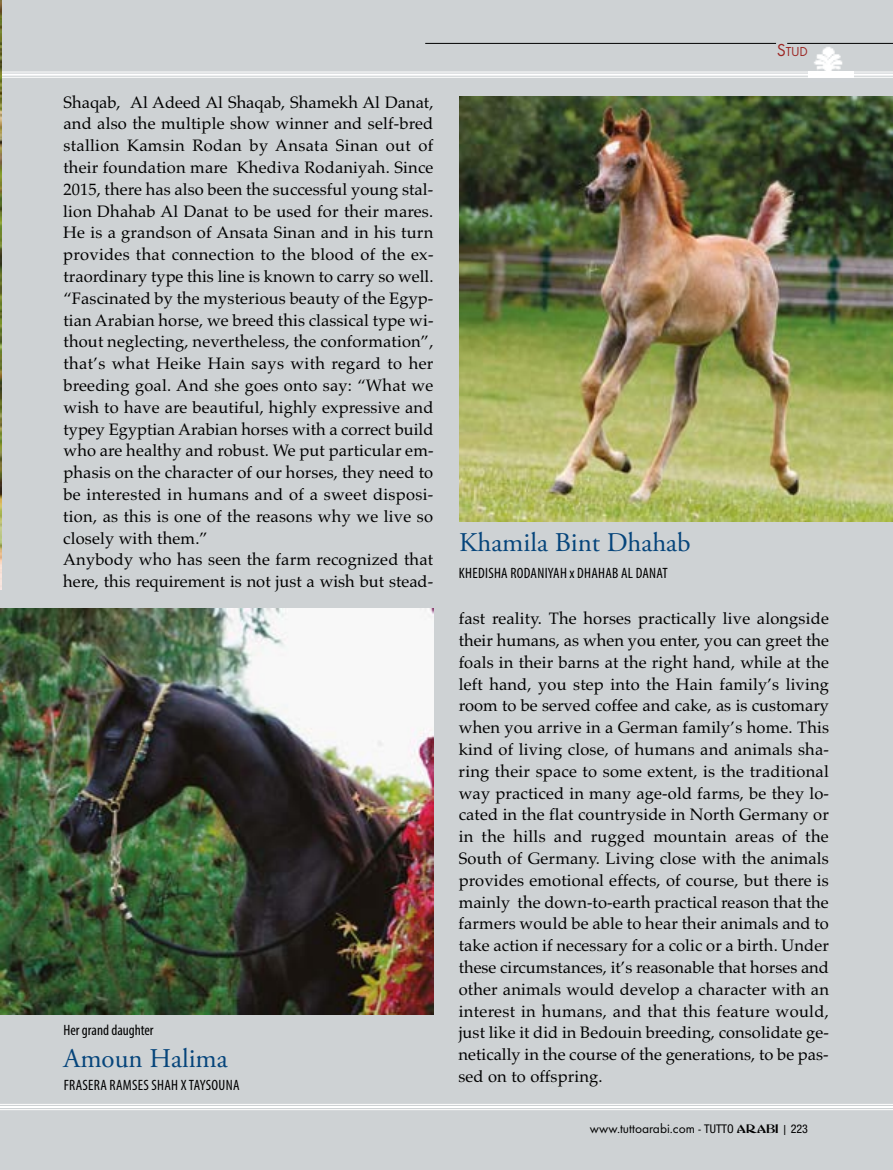
<style>
.page{position:relative;width:893px;height:1170px;background:#fff}
.page>*{position:absolute;margin:0;border:0;box-sizing:border-box;transform-origin:0 0}
.t1{font:27px "Adobe Garamond Pro";color:#06457b}
.t2{font:16.5px/21.8px "Palatino";letter-spacing:.01em;color:#000}
.t3{font:condensed 15px "Myriad Pro";letter-spacing:.02em;color:#000}
.t4{font:13.5px "Futura T";color:#000}
.t5{font:13.5px "Futura T";color:#9c2724}
.s1{font-size:18px}
.s2{font-family:"Helvetica Neue";font-stretch:condensed;font-size:12px}
.s3{font-family:"Abbess";font-size:12px}
.s4{font-size:12px}
</style>
<div class="page">
<div style="left:0;top:0;width:893px;height:1169px;background:#ced2d4"></div>
<hr style="left:0;top:72px;width:893px;height:1px;background:#fff">
<hr style="left:0;top:74px;width:893px;height:2px;background:#fff">
<hr style="left:0;top:77px;width:893px;height:1px;background:#fff">
<img style="left:808px;top:78px;width:45px;height:4px">
<img style="left:808px;top:45px;width:45px;height:27px">
<img style="left:808px;top:73px;width:45px;height:4px">
<img style="left:0;top:3px;width:1px;height:586px">
<img style="left:459px;top:96px;width:434px;height:425px">
<hr style="left:0;top:1103px;width:893px;height:1px;background:#fff">
<hr style="left:0;top:1105px;width:893px;height:2px;background:#fff">
<hr style="left:0;top:1109px;width:893px;height:1px;background:#fff">
<img style="left:1px;top:608px;width:433px;height:406px">
<hr style="left:787px;top:43px;width:106px;height:1px;background:#000">
<hr style="left:425px;top:43px;width:351px;height:1px;background:#000">
<p class="t2" style="left:63px;top:91px;width:372px">Shaqab, Al Adeed Al Shaqab, Shamekh Al Danat, and also the multiple show winner and self-bred stallion Kamsin Rodan by Ansata Sinan out of their foundation mare Khediva Rodaniyah. Since 2015, there has also been the successful young stal&shy;lion Dhahab Al Danat to be used for their mares.<br>He is a grandson of Ansata Sinan and in his turn provides that connection to the blood of the ex&shy;traordinary type this line is known to carry so well. “Fascinated by the mysterious beauty of the Egyp&shy;tian Arabian horse, we breed this classical type wi&shy;thout neglecting, nevertheless, the conformation”, that’s what Heike Hain says with regard to her breeding goal. And she goes onto say: “What we wish to have are beautiful, highly expressive and typey Egyptian Arabian horses with a correct build who are healthy and robust. We put particular em&shy;phasis on the character of our horses, they need to be interested in humans and of a sweet disposi&shy;tion, as this is one of the reasons why we live so closely with them.”<br>Anybody who has seen the farm recognized that here, this requirement is not just a wish but stead-</p>
<p class="t3" style="left:64px;top:1021px;width:92px">Her grand daughter</p>
<h1 class="t1" style="left:64px;top:1042px;width:166px">Amoun Halima</h1>
<p class="t3" style="left:64px;top:1075px;width:177px">FRASERA RAMSES SHAH XTAYSOUNA</p>
<p class="t5" style="left:777px;top:44px;width:33px"><span class="s1">S</span>TUD</p>
<h1 class="t1" style="left:459px;top:526px;width:233px">Khamila bint Dhahab</h1>
<p class="t3" style="left:459px;top:564px;width:210px">KHEDISHA RODANIYAH x DHAHAB AL DANAT</p>
<p class="t2" style="left:458px;top:607px;width:372px;text-align:justify">fast reality. The horses practically live alongside their humans, as when you enter, you can greet the foals in their barns at the right hand, while at the left hand, you step into the Hain family’s living room to be served coffee and cake, as is customary when you arrive in a German family’s home. This kind of living close, of humans and animals sha&shy;ring their space to some extent, is the traditional way practiced in many age-old farms, be they lo&shy;cated in the flat countryside in North Germany or in the hills and rugged mountain areas of the South of Germany. Living close with the animals provides emotional effects, of course, but there is mainly the down-to-earth practical reason that the farmers would be able to hear their animals and to take action if necessary for a colic or a birth. Under these circumstances, it’s reasonable that horses and other animals would develop a character with an interest in humans, and that this feature would, just like it did in Bedouin breeding, consolidate ge&shy;netically in the course of the generations, to be pas&shy;sed on to offspring.</p>
<p class="t4" style="left:590px;top:1120px;width:219px">www.tuttoarabi.com - <span class="s2">TUTTO</span> <span class="s3">ARABI</span> <span class="s4">|</span> <span class="s2">223</span></p>
</div>
